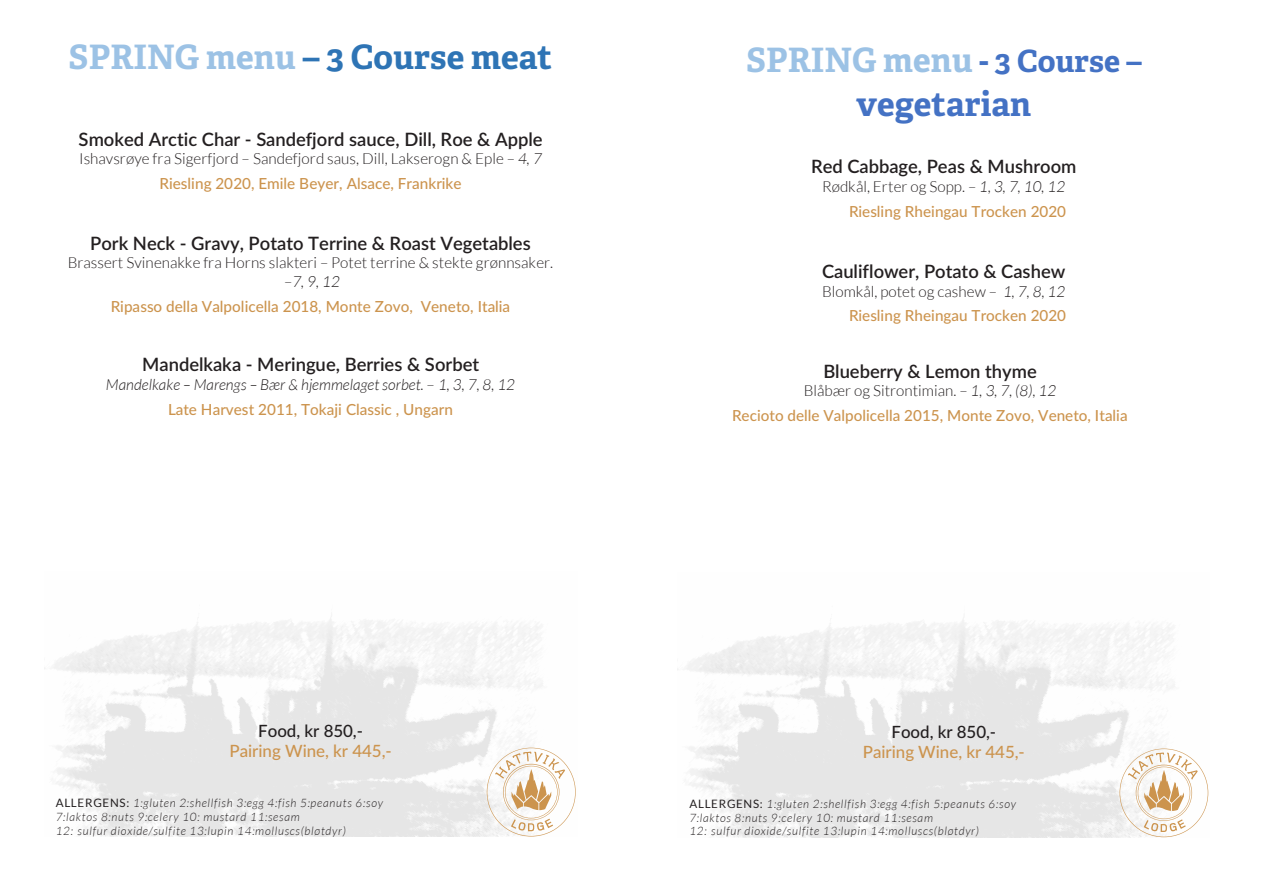
<style>
.page{position:relative;width:1263px;height:893px;background:#fff}
.page>*{position:absolute;margin:0;border:0;box-sizing:border-box;transform-origin:0 0}
.t1{font:700 33.75px "Adelle";color:#2e74b5}
.t2{font:700 33.6px/44.8px "Adelle";color:#9cc2e5;text-align:center}
.t3{font:600 18.45px "Lato";color:#231f20}
.t4{font:600 18.3px "Lato";color:#231f20}
.t5{font:500 16.95px/20.2px "Lato";letter-spacing:-.005em;color:#cc944e;text-align:center}
.t6{font:500 15.3px/24.8px "Lato";color:#cc944e;text-align:right}
.t7{font:300 15.3px/25px "Lato";color:#231f20;text-align:center}
.t8{font:italic 300 15.3px/24.9px "Lato";color:#231f20;text-align:center}
.t9{font:italic 300 11.55px/13.8px "Lato";letter-spacing:.06em;color:#231f20}
.s1{color:#9cc2e5}
.s2{font-style:italic}
.s3{font-weight:500;color:#cc944e}
.s4{font-style:normal}
.s5{font-weight:500;font-style:normal;color:#cc944e}
.s6{color:#231f20}
.s7{font-weight:400;font-style:normal}
.s8{font-size:30.6px;color:#4472c4}
.s9{color:#4472c4}
.s10{font-weight:300;color:#231f20}
.s11{font-weight:300;font-style:italic;color:#231f20}
</style>
<div class="page">
<img style="left:44px;top:616px;width:499px;height:220px">
<svg style="left:487px;top:748px;width:89px;height:88px"></svg>
<img style="left:686px;top:620px;width:523px;height:217px">
<svg style="left:1119px;top:749px;width:89px;height:88px"></svg>
<p class="t1" style="left:69px;top:36px;width:485px"><span class="s1">SPRING menu</span> – 3 Course meat</p>
<p class="t3" style="left:79px;top:126px;width:465px">Smoked Arctic Char - Sandefjord sauce, Dill, Roe &amp; Apple</p>
<p class="t7" style="left:79px;top:146px;width:464px">Ishavsrøye fra Sigerfjord – Sandefjord saus, Dill, Lakserogn &amp; Eple – <span class="s2">4, 7<br></span><span class="s3">Riesling 2020, Emile Beyer, Alsace, Frankrike</span></p>
<p class="t3" style="left:90px;top:230px;width:442px">Pork Neck - Gravy, Potato Terrine &amp; Roast Vegetables</p>
<p class="t7" style="left:68px;top:254px;width:487px;line-height:18.5px">Brassert Svinenakke fra Horns slakteri – Potet terrine &amp; stekte grønnsaker. –<span class="s2">7, 9, 12</span></p>
<p class="t6" style="left:111px;top:293px;width:401px">Ripasso della Valpolicella 2018, Monte Zovo, Veneto, Italia</p>
<p class="t3" style="left:142px;top:351px;width:338px">Mandelkaka - Meringue, Berries &amp; Sorbet</p>
<p class="t8" style="left:106px;top:373px;width:411px">Mandelkake – Marengs – Bær &amp; hjemmelaget sorbet. <span class="s4">–</span> 1, 3, 7, 8, 12<br><span class="s5">Late Harvest 2011, Tokaji Classic , Ungarn</span></p>
<p class="t5" style="left:229px;top:720px;width:164px"><span class="s6">Food, kr 850,-<br></span>Pairing Wine, kr 445,-</p>
<p class="t9" style="left:56px;top:796px;width:329px"><span class="s7">ALLERGENS:</span> 1:gluten 2:shellfish 3:egg 4:fish 5:peanuts 6:soy<br>7:laktos 8:nuts 9:celery 10: mustard 11:sesam<br>12: sulfur dioxide/sulfite 13:lupin 14:molluscs(bløtdyr)</p>
<p class="t2" style="left:746px;top:37px;width:397px">SPRING menu <span class="s8">- 3 Course – </span><span class="s9">vegetarian</span></p>
<p class="t4" style="left:811px;top:153px;width:267px">Red Cabbage, Peas &amp; Mushroom</p>
<p class="t6" style="left:822px;top:173px;width:245px"><span class="s10">Rødkål, Erter og Sopp. –</span> <span class="s11">1, 3, 7, 10, 12<br></span>Riesling Rheingau Trocken 2020</p>
<p class="t4" style="left:822px;top:258px;width:245px">Cauliflower, Potato &amp; Cashew</p>
<p class="t6" style="left:822px;top:278px;width:245px"><span class="s10">Blomkål, potet og cashew –</span> <span class="s11">1, 7, 8, 12<br></span>Riesling Rheingau Trocken 2020</p>
<p class="t4" style="left:823px;top:358px;width:215px">Blueberry &amp; Lemon thyme</p>
<p class="t6" style="left:732px;top:378px;width:397px;text-align:center"><span class="s10">Blåbær og Sitrontimian. –</span> <span class="s11">1, 3, 7, (8), 12<br></span>Recioto delle Valpolicella 2015, Monte Zovo, Veneto, Italia</p>
<p class="t5" style="left:863px;top:721px;width:164px"><span class="s6">Food, kr 850,-<br></span>Pairing Wine, kr 445,-</p>
<p class="t9" style="left:689px;top:797px;width:328px"><span class="s7">ALLERGENS:</span> 1:gluten 2:shellfish 3:egg 4:fish 5:peanuts 6:soy<br>7:laktos 8:nuts 9:celery 10: mustard 11:sesam<br>12: sulfur dioxide/sulfite 13:lupin 14:molluscs(bløtdyr)</p>
</div>
